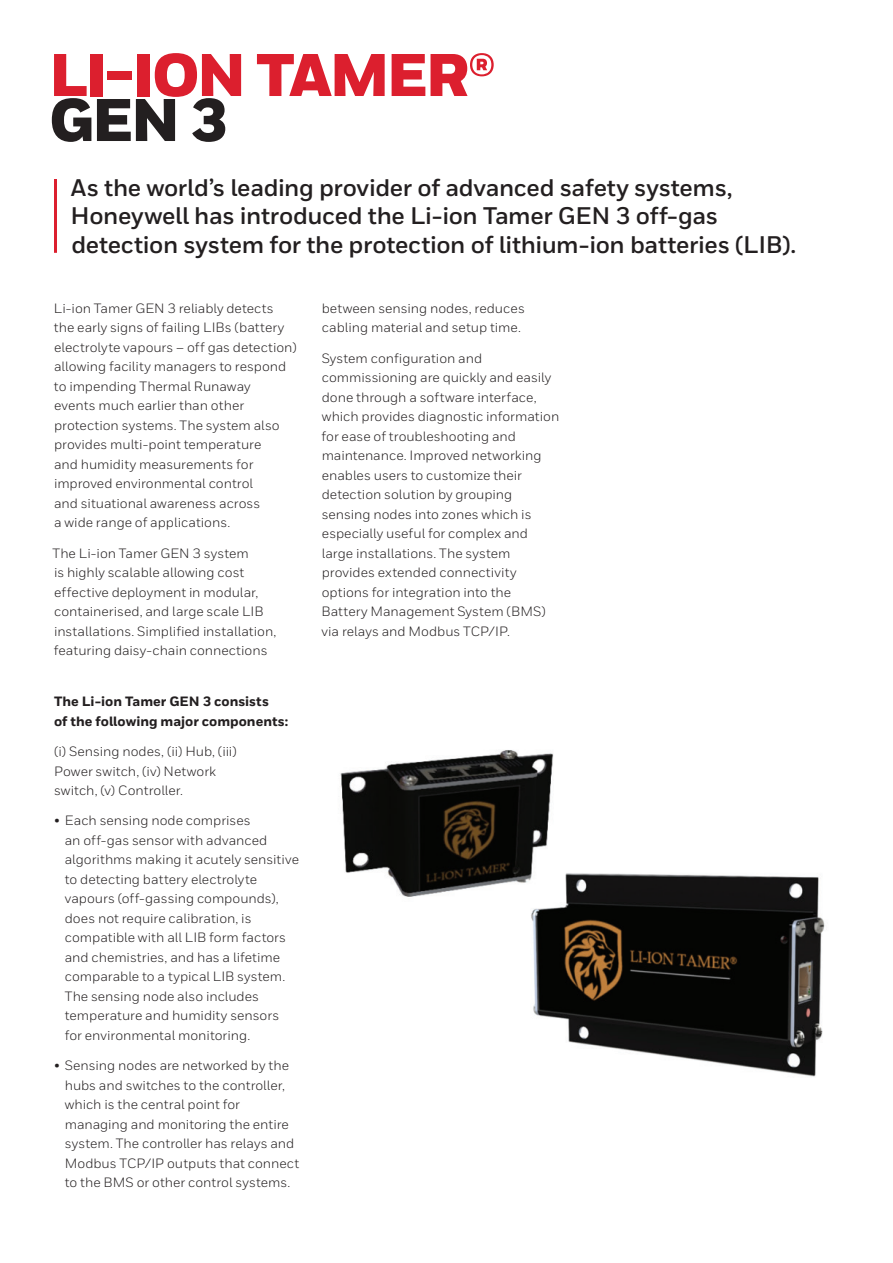
<style>
.page{position:relative;width:893px;height:1263px;background:#fff}
.page>*{position:absolute;margin:0;border:0;box-sizing:border-box;transform-origin:0 0}
.Title_40_30__the_res{font:900 60px "Honeywell Sans";letter-spacing:-.05em;color:#dc1f2e}
.Title_40_30__the_res-2{font:900 60px "Honeywell Sans";color:#231f20}
.Intro_Body{font:700 24px/28.5px "Honeywell Sans";letter-spacing:-.015em;color:#231f20}
.Body__9_13_pt{font:13.5px/19.5px "Honeywell Sans";color:#231f20}
.Body__9_13_pt-2{font:800 13.5px/19.5px "Honeywell Sans";color:#231f20}
</style>
<div class="page">
<hr style="left:54px;top:179px;width:3px;height:74px;background:#dc1f2e">
<img style="left:340px;top:750px;width:485px;height:327px">
<p class="Title_40_30__the_res" style="left:49px;top:38px;width:448px">LI-ION TAMER®</p>
<p class="Title_40_30__the_res-2" style="left:49px;top:83px;width:180px">GEN 3</p>
<p class="Intro_Body" style="left:71px;top:174px;width:727px">As the world’s leading provider of advanced safety systems,<br>Honeywell has introduced the Li-ion Tamer GEN 3 off-gas detection system for the protection of lithium-ion batteries (LIB).</p>
<p class="Body__9_13_pt" style="left:54px;top:298px;width:245px">Li-ion Tamer GEN 3 reliably detects the early signs of failing LIBs (battery electrolyte vapours – off gas detection) allowing facility managers to respond to impending Thermal Runaway<br>events much earlier than other protection systems. The system also provides multi-point temperature<br>and humidity measurements for improved environmental control<br>and situational awareness across<br>a wide range of applications.</p>
<p class="Body__9_13_pt" style="left:52px;top:543px;width:225px">The Li-ion Tamer GEN 3 system<br>is highly scalable allowing cost effective deployment in modular, containerised, and large scale LIB installations. Simplified installation, featuring daisy-chain connections</p>
<p class="Body__9_13_pt-2" style="left:54px;top:692px;width:236px">The Li-ion Tamer GEN 3 consists<br>of the following major components:</p>
<p class="Body__9_13_pt" style="left:54px;top:742px;width:184px">(i) Sensing nodes, (ii) Hub, (iii)<br>Power switch, (iv) Network switch, (v) Controller.</p>
<p class="Body__9_13_pt" style="left:65px;top:811px;width:236px;text-indent:-11px">• Each sensing node comprises<br>an off-gas sensor with advanced algorithms making it acutely sensitive to detecting battery electrolyte vapours (off-gassing compounds), does not require calibration, is compatible with all LIB form factors and chemistries, and has a lifetime comparable to a typical LIB system.<br>The sensing node also includes temperature and humidity sensors for environmental monitoring.</p>
<p class="Body__9_13_pt" style="left:65px;top:1056px;width:236px;text-indent:-11px">• Sensing nodes are networked by the hubs and switches to the controller, which is the central point for managing and monitoring the entire system. The controller has relays and Modbus TCP/IP outputs that connect to the BMS or other control systems.</p>
<p class="Body__9_13_pt" style="left:322px;top:298px;width:205px">between sensing nodes, reduces cabling material and setup time.</p>
<p class="Body__9_13_pt" style="left:321px;top:348px;width:239px">System configuration and commissioning are quickly and easily done through a software interface, which provides diagnostic information for ease of troubleshooting and maintenance. Improved networking enables users to customize their detection solution by grouping sensing nodes into zones which is especially useful for complex and large installations. The system provides extended connectivity options for integration into the Battery Management System (BMS) via relays and Modbus TCP/IP.</p>
</div>
